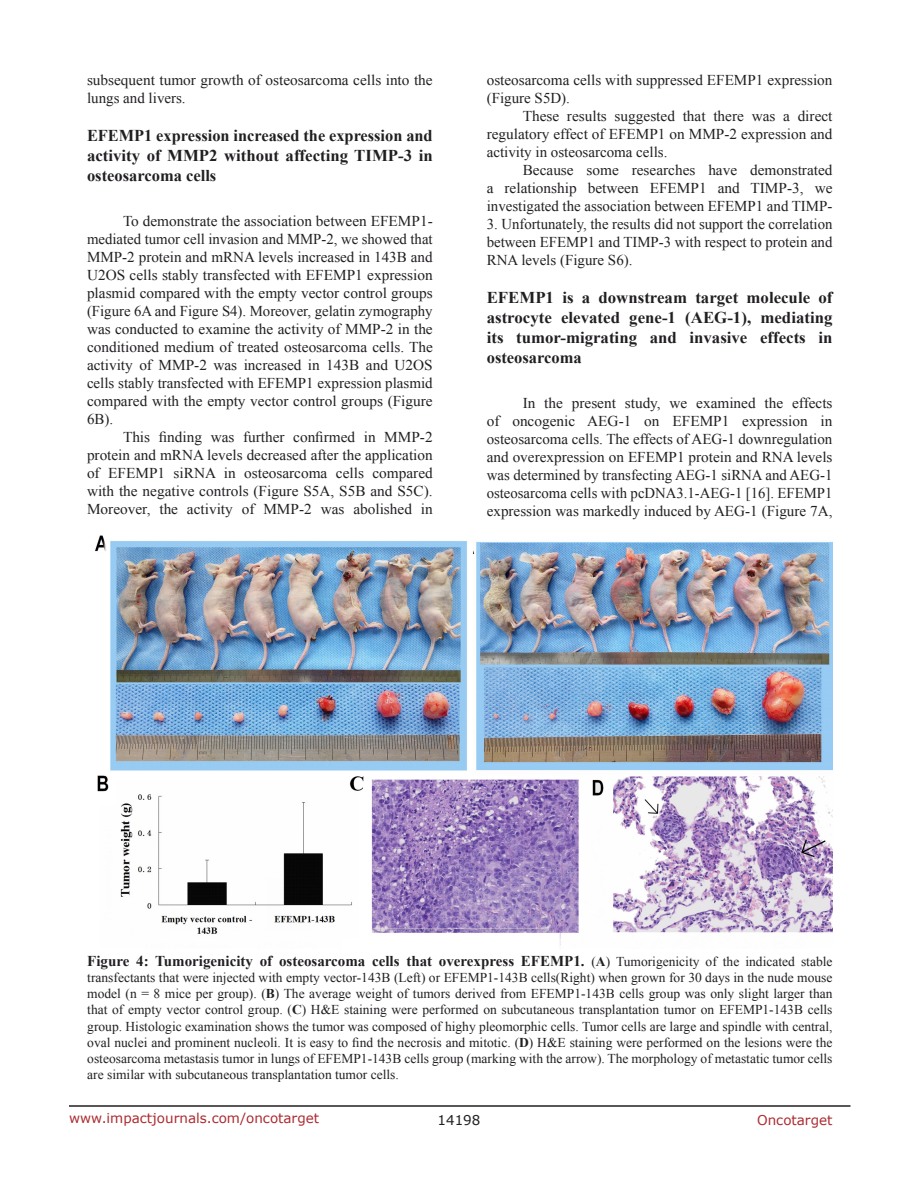
<style>
.page{position:relative;width:918px;height:1188px;background:#fff}
.page>*{position:absolute;margin:0;border:0;box-sizing:border-box;transform-origin:0 0}
.SubHeading{font:700 16.5px/19.8px "Times New Roman";color:#221f22;text-align:justify}
.BodyText{font:15px/18px "Times New Roman";color:#221f22;text-align:justify}
.FigureText{font:700 15px "Times New Roman";color:#221f22}
.FigureText-2{font:13.5px/16.2px "Times New Roman";color:#221f22;text-align:justify}
.t1{font:13.5px "Verdana";color:#ac2b31}
.t2{font:13.5px "Verdana";color:#221f22}
.s1{font-weight:400;font-size:13.5px}
.s2{font-size:13.5px}
.s3{font-weight:700}
</style>
<div class="page">
<hr style="left:69px;top:1105px;width:781px;height:2px;background:#231f20">
<img style="left:95px;top:536px;width:737px;height:410px">
<p class="BodyText" style="left:87px;top:71px;width:347px">subsequent tumor growth of osteosarcoma cells into the lungs and livers.</p>
<p class="SubHeading" style="left:87px;top:125px;width:347px">EFEMP1 expression increased the expression and activity of MMP2 without affecting TIMP-3 in osteosarcoma cells</p>
<p class="BodyText" style="left:87px;top:212px;width:347px;text-indent:36px">To demonstrate the association between EFEMP1- mediated tumor cell invasion and MMP-2, we showed that MMP-2 protein and mRNA levels increased in 143B and U2OS cells stably transfected with EFEMP1 expression plasmid compared with the empty vector control groups (Figure 6A and Figure S4). Moreover, gelatin zymography was conducted to examine the activity of MMP-2 in the conditioned medium of treated osteosarcoma cells. The activity of MMP-2 was increased in 143B and U2OS cells stably transfected with EFEMP1 expression plasmid compared with the empty vector control groups (Figure 6B).</p>
<p class="BodyText" style="left:87px;top:428px;width:347px;text-indent:36px">This finding was further confirmed in MMP-2 protein and mRNA levels decreased after the application of EFEMP1 siRNA in osteosarcoma cells compared with the negative controls (Figure S5A, S5B and S5C).<br>Moreover, the activity of MMP-2 was abolished in</p>
<p class="BodyText" style="left:487px;top:71px;width:347px">osteosarcoma cells with suppressed EFEMP1 expression (Figure S5D).</p>
<p class="BodyText" style="left:487px;top:107px;width:347px;text-indent:36px">These results suggested that there was a direct regulatory effect of EFEMP1 on MMP-2 expression and activity in osteosarcoma cells.</p>
<p class="BodyText" style="left:487px;top:161px;width:347px;text-indent:36px">Because some researches have demonstrated a relationship between EFEMP1 and TIMP-3, we investigated the association between EFEMP1 and TIMP-</p>
<p class="BodyText" style="left:487px;top:215px;width:347px">3. Unfortunately, the results did not support the correlation between EFEMP1 and TIMP-3 with respect to protein and RNA levels (Figure S6).</p>
<p class="SubHeading" style="left:487px;top:287px;width:347px">EFEMP1 is a downstream target molecule of astrocyte elevated gene-1 (AEG-1), mediating its tumor-migrating and invasive effects in osteosarcoma</p>
<p class="BodyText" style="left:487px;top:393px;width:347px;text-indent:36px">In the present study, we examined the effects of oncogenic AEG-1 on EFEMP1 expression in osteosarcoma cells. The effects of AEG-1 downregulation and overexpression on EFEMP1 protein and RNA levels was determined by transfecting AEG-1 siRNA and AEG-1 osteosarcoma cells with pcDNA3.1-AEG-1 [16]. EFEMP1 expression was markedly induced by AEG-1 (Figure 7A,</p>
<p class="FigureText" style="left:87px;top:950px;width:747px">Figure 4: Tumorigenicity of osteosarcoma cells that overexpress EFEMP1. <span class="s1">(</span><span class="s2">A</span><span class="s1">) Tumorigenicity of the indicated stable</span></p>
<p class="FigureText-2" style="left:87px;top:969px;width:747px">transfectants that were injected with empty vector-143B (Left) or EFEMP1-143B cells(Right) when grown for 30 days in the nude mouse model (n = 8 mice per group). (<span class="s3">B</span>) The average weight of tumors derived from EFEMP1-143B cells group was only slight larger than that of empty vector control group. (<span class="s3">C</span>) H&amp;E staining were performed on subcutaneous transplantation tumor on EFEMP1-143B cells group. Histologic examination shows the tumor was composed of highy pleomorphic cells. Tumor cells are large and spindle with central, oval nuclei and prominent nucleoli. It is easy to find the necrosis and mitotic. (<span class="s3">D</span>) H&amp;E staining were performed on the lesions were the osteosarcoma metastasis tumor in lungs of EFEMP1-143B cells group (marking with the arrow). The morphology of metastatic tumor cells are similar with subcutaneous transplantation tumor cells.</p>
<p class="t1" style="left:69px;top:1109px;width:252px">www.impactjournals.com/oncotarget</p>
<p class="t2" style="left:438px;top:1111px;width:44px">14198</p>
<p class="t1" style="left:757px;top:1111px;width:77px">Oncotarget</p>
</div>
